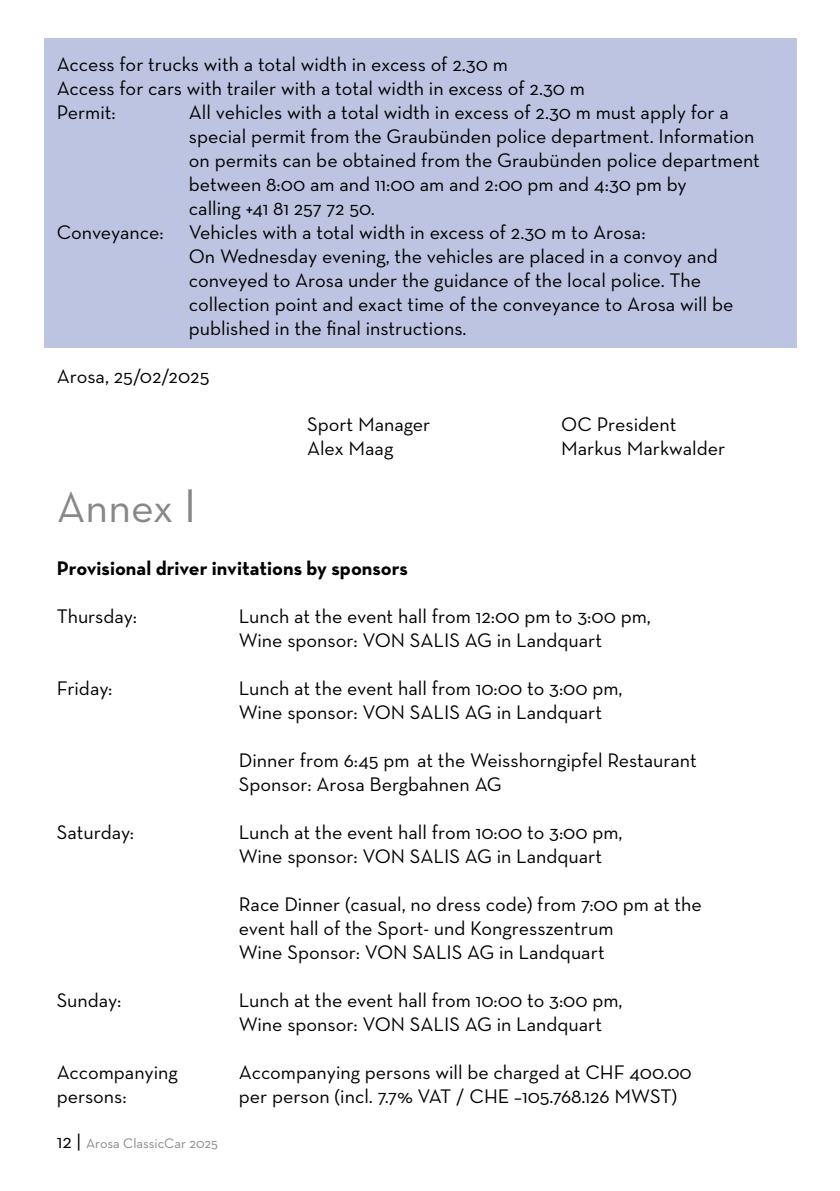
<style>
.page{position:relative;width:840px;height:1191px;background:#fff}
.page>*{position:absolute;margin:0;border:0;box-sizing:border-box;transform-origin:0 0}
.t1{font:44px "Neutra Text";color:#87888a}
.t2{font:20px/24px "Neutra Text";color:#000}
.t3{font:700 20px "Neutra Text";color:#000}
.t4{font:14px "Neutra Text";color:#87888a}
.s1{font-size:48px}
.s2{font-size:20px;color:#000}
</style>
<div class="page">
<div style="left:44px;top:38px;width:751px;height:309px;background:#bcc4e1"></div>
<p class="t2" style="left:57px;top:52px;width:529px">Access for trucks with a total width in excess of 2.30 m<br>Access for cars with trailer with a total width in excess of 2.30 m<br>Permit:</p>
<p class="t2" style="left:189px;top:100px;width:572px">All vehicles with a total width in excess of 2.30 m must apply for a special permit from the Graubünden police department. Information on permits can be obtained from the Graubünden police department between 8:00 am and 11:00 am and 2:00 pm and 4:30 pm by<br>calling +41 81 257 72 50.</p>
<p class="t2" style="left:57px;top:220px;width:108px">Conveyance:</p>
<p class="t2" style="left:189px;top:220px;width:546px">Vehicles with a total width in excess of 2.30 m to Arosa:<br>On Wednesday evening, the vehicles are placed in a convoy and conveyed to Arosa under the guidance of the local police. The collection point and exact time of the conveyance to Arosa will be published in the final instructions.</p>
<p class="t2" style="left:57px;top:364px;width:154px">Arosa, 25/02/2025</p>
<p class="t2" style="left:307px;top:412px;width:125px">Sport Manager</p>
<p class="t2" style="left:561px;top:412px;width:117px">OC President</p>
<p class="t2" style="left:307px;top:436px;width:88px">Alex Maag</p>
<p class="t2" style="left:561px;top:436px;width:165px">Markus Markwalder</p>
<h1 class="t1" style="left:57px;top:480px;width:141px">Annex <span class="s1">I</span></h1>
<p class="t3" style="left:57px;top:555px;width:352px">Provisional driver invitations by sponsors</p>
<p class="t2" style="left:57px;top:603px;width:82px">Thursday:</p>
<p class="t2" style="left:239px;top:603px;width:413px">Lunch at the event hall from 12:00 pm to 3:00 pm,<br>Wine sponsor: VON SALIS AG in Landquart</p>
<p class="t2" style="left:57px;top:675px;width:57px">Friday:</p>
<p class="t2" style="left:239px;top:675px;width:385px">Lunch at the event hall from 10:00 to 3:00 pm,<br>Wine sponsor: VON SALIS AG in Landquart</p>
<p class="t2" style="left:239px;top:747px;width:459px">Dinner from 6:45 pm at the Weisshorngipfel Restaurant<br>Sponsor: Arosa Bergbahnen AG</p>
<p class="t2" style="left:57px;top:819px;width:79px">Saturday:</p>
<p class="t2" style="left:239px;top:819px;width:385px">Lunch at the event hall from 10:00 to 3:00 pm,<br>Wine sponsor: VON SALIS AG in Landquart</p>
<p class="t2" style="left:239px;top:891px;width:464px">Race Dinner (casual, no dress code) from 7:00 pm at the event hall of the Sport- und Kongresszentrum<br>Wine Sponsor: VON SALIS AG in Landquart</p>
<p class="t2" style="left:57px;top:987px;width:66px">Sunday:</p>
<p class="t2" style="left:239px;top:987px;width:385px">Lunch at the event hall from 10:00 to 3:00 pm,<br>Wine sponsor: VON SALIS AG in Landquart</p>
<p class="t2" style="left:57px;top:1059px;width:123px">Accompanying</p>
<p class="t2" style="left:239px;top:1059px;width:454px">Accompanying persons will be charged at CHF 400.00</p>
<p class="t2" style="left:57px;top:1083px;width:71px">persons:</p>
<p class="t2" style="left:239px;top:1083px;width:439px">per person (incl. 7.7% VAT / CHE –105.768.126 MWST)</p>
<p class="t4" style="left:57px;top:1135px;width:163px"><span class="s2">12 |</span> Arosa ClassicCar 2025</p>
</div>
